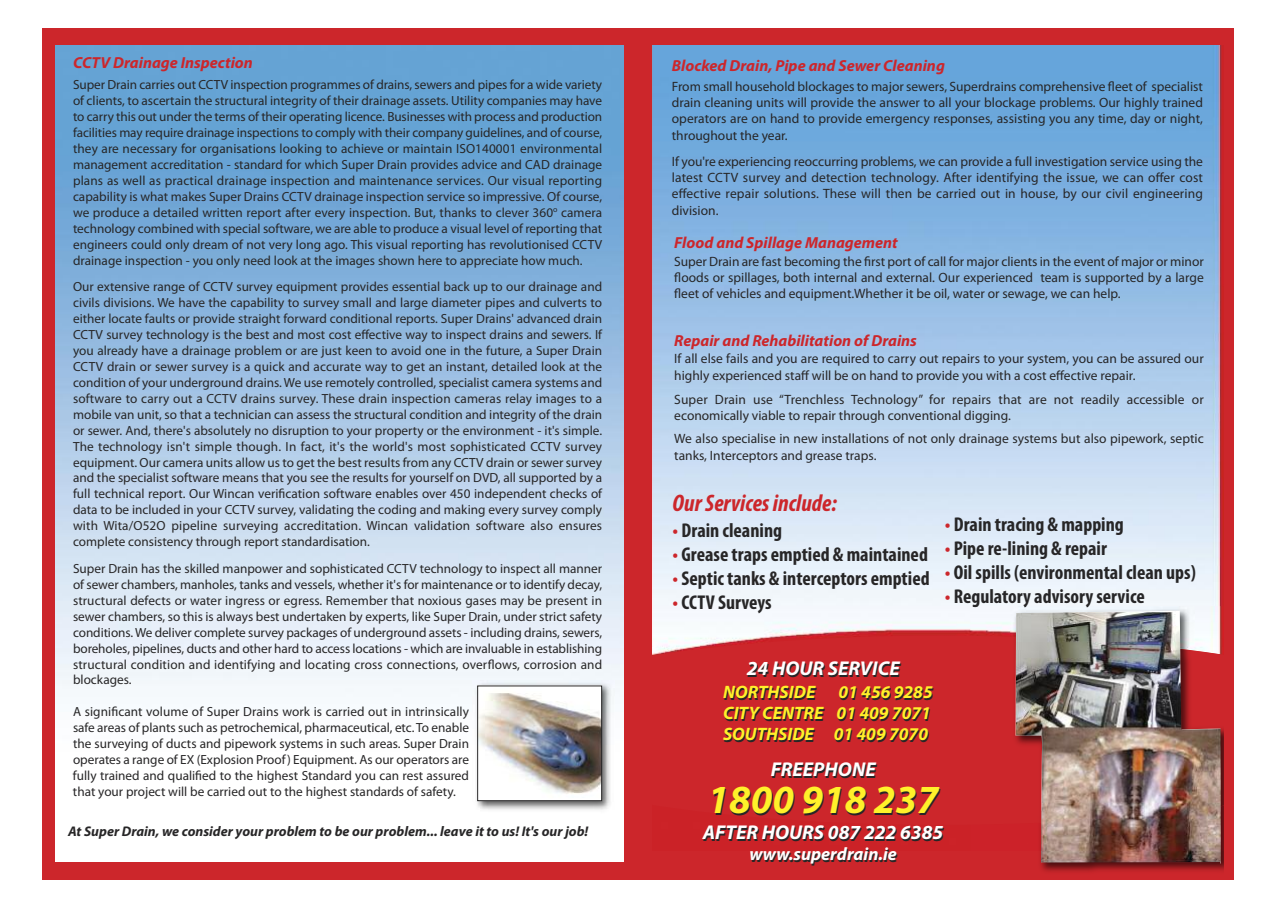
<style>
.page{position:relative;width:1276px;height:908px;background:#fff}
.page>*{position:absolute;margin:0;border:0;box-sizing:border-box;transform-origin:0 0}
.t1{font:italic 700 40px "Myriad Pro";color:#fff12a}
.t2{font:italic 700 condensed 24px "Myriad Pro";color:#cc262b}
.t3{font:700 condensed 20px "Myriad Pro";color:#272627}
.t4{font:italic 700 20px "Myriad Pro";color:#fff}
.t5{font:italic 700 18px/21px "Myriad Pro";color:#fff12a;text-align:justify}
.t6{font:italic 700 18px "Myriad Pro";color:#fff}
.t7{font:italic 700 16px "Myriad Pro";color:#cc262b}
.t8{font:italic 700 14px "Myriad Pro";color:#272627}
.t9{font:13.5px/16.2px "Myriad Pro";color:#272627;text-align:justify}
.t10{font:13.2px/15.9px "Myriad Pro";color:#272627;text-align:justify}
.s1{color:#cc262b}
</style>
<div class="page">
<div style="left:43px;top:28px;width:1190px;height:851px;background:#cc262b"></div>
<img style="left:652px;top:45px;width:572px;height:590px">
<svg style="left:652px;top:635px;width:204px;height:20px"></svg>
<img style="left:55px;top:45px;width:569px;height:816px">
<img style="left:473px;top:680px;width:142px;height:133px">
<img style="left:479px;top:687px;width:121px;height:111px">
<div style="left:477px;top:685px;width:125px;height:115px;border:1px solid #272627"></div>
<img style="left:970px;top:879px;width:263px;height:1px">
<img style="left:1220px;top:824px;width:4px;height:26px">
<img style="left:970px;top:606px;width:254px;height:29px">
<img style="left:972px;top:606px;width:78px;height:1px">
<img style="left:1040px;top:850px;width:184px;height:22px">
<img style="left:977px;top:635px;width:247px;height:189px">
<img style="left:1015px;top:610px;width:205px;height:253px">
<p class="t7" style="left:73px;top:57px;width:181px">CCTV Drainage Inspection</p>
<p class="t10" style="left:73px;top:78px;width:530px">Super Drain carries out CCTV inspection programmes of drains, sewers and pipes for a wide variety of clients, to ascertain the structural integrity of their drainage assets. Utility companies may have to carry this out under the terms of their operating licence. Businesses with process and production facilities may require drainage inspections to comply with their company guidelines, and of course, they are necessary for organisations looking to achieve or maintain ISO140001 environmental management accreditation - standard for which Super Drain provides advice and CAD drainage plans as well as practical drainage inspection and maintenance services. Our visual reporting capability is what makes Super Drains CCTV drainage inspection service so impressive. Of course, we produce a detailed written report after every inspection. But, thanks to clever 360<sup>o</sup> camera technology combined with special software, we are able to produce a visual level of reporting that engineers could only dream of not very long ago. This visual reporting has revolutionised CCTV drainage inspection - you only need look at the images shown here to appreciate how much.</p>
<p class="t10" style="left:73px;top:280px;width:530px">Our extensive range of CCTV survey equipment provides essential back up to our drainage and civils divisions. We have the capability to survey small and large diameter pipes and culverts to either locate faults or provide straight forward conditional reports. Super Drains' advanced drain CCTV survey technology is the best and most cost effective way to inspect drains and sewers. If you already have a drainage problem or are just keen to avoid one in the future, a Super Drain CCTV drain or sewer survey is a quick and accurate way to get an instant, detailed look at the condition of your underground drains. We use remotely controlled, specialist camera systems and software to carry out a CCTV drains survey. These drain inspection cameras relay images to a mobile van unit, so that a technician can assess the structural condition and integrity of the drain or sewer. And, there's absolutely no disruption to your property or the environment - it's simple.<br>The technology isn't simple though. In fact, it's the world's most sophisticated CCTV survey equipment. Our camera units allow us to get the best results from any CCTV drain or sewer survey and the specialist software means that you see the results for yourself on DVD, all supported by a full technical report. Our Wincan verification software enables over 450 independent checks of data to be included in your CCTV survey, validating the coding and making every survey comply with Wita/O52O pipeline surveying accreditation. Wincan validation software also ensures complete consistency through report standardisation.</p>
<p class="t10" style="left:73px;top:561px;width:530px">Super Drain has the skilled manpower and sophisticated CCTV technology to inspect all manner of sewer chambers, manholes, tanks and vessels, whether it's for maintenance or to identify decay, structural defects or water ingress or egress. Remember that noxious gases may be present in sewer chambers, so this is always best undertaken by experts, like Super Drain, under strict safety conditions.We deliver complete survey packages of underground assets - including drains, sewers, boreholes, pipelines, ducts and other hard to access locations - which are invaluable in establishing structural condition and identifying and locating cross connections, overflows, corrosion and blockages.</p>
<p class="t10" style="left:73px;top:704px;width:398px">A significant volume of Super Drains work is carried out in intrinsically safe areas of plants such as petrochemical, pharmaceutical, etc. To enable the surveying of ducts and pipework systems in such areas. Super Drain operates a range of EX (Explosion Proof) Equipment. As our operators are fully trained and qualified to the highest Standard you can rest assured that your project will be carried out to the highest standards of safety.</p>
<p class="t8" style="left:68px;top:826px;width:522px">At Super Drain, we consider your problem to be our problem... leave it to us! It's ourjob!</p>
<p class="t7" style="left:672px;top:59px;width:275px">Blocked Drain, Pipe and Sewer Cleaning</p>
<p class="t9" style="left:672px;top:79px;width:533px">From small household blockages to major sewers, Superdrains comprehensive fleet of specialist drain cleaning units will provide the answer to all your blockage problems. Our highly trained operators are on hand to provide emergency responses, assisting you any time, day or night, throughout the year.</p>
<p class="t9" style="left:672px;top:154px;width:533px">If you're experiencing reoccurring problems, we can provide a full investigation service using the latest CCTV survey and detection technology. After identifying the issue, we can offer cost effective repair solutions. These will then be carried out in house, by our civil engineering division.</p>
<p class="t7" style="left:674px;top:237px;width:225px">Flood and Spillage Management</p>
<p class="t9" style="left:674px;top:254px;width:531px">Super Drain are fast becoming the first port of call for major clients in the event of major or minor floods or spillages, both internal and external. Our experienced team is supported by a large fleet of vehicles and equipment.Whether it be oil, water or sewage, we can help.</p>
<p class="t7" style="left:674px;top:334px;width:244px">Repair and Rehabilitation of Drains</p>
<p class="t9" style="left:674px;top:351px;width:531px">If all else fails and you are required to carry out repairs to your system, you can be assured our highly experienced staff will be on hand to provide you with a cost effective repair.</p>
<p class="t9" style="left:674px;top:392px;width:531px">Super Drain use “Trenchless Technology” for repairs that are not readily accessible or economically viable to repair through conventional digging.</p>
<p class="t9" style="left:674px;top:431px;width:531px;line-height:16.6px">We also specialise in new installations of not only drainage systems but also pipework, septic tanks, Interceptors and grease traps.</p>
<h2 class="t2" style="left:672px;top:494px;width:166px">OurServicesinclude:</h2>
<h3 class="t3" style="left:672px;top:522px;width:111px"><span class="s1">•</span> Drain cleaning</h3>
<h3 class="t3" style="left:672px;top:546px;width:257px"><span class="s1">•</span> Grease traps emptied &amp; maintained</h3>
<h3 class="t3" style="left:672px;top:570px;width:258px"><span class="s1">•</span> Septic tanks &amp; interceptors emptied</h3>
<h3 class="t3" style="left:672px;top:594px;width:100px"><span class="s1">•</span>CCTV Surveys</h3>
<h3 class="t3" style="left:944px;top:517px;width:180px"><span class="s1">•</span> Drain tracing &amp; mapping</h3>
<h3 class="t3" style="left:944px;top:541px;width:164px"><span class="s1">•</span> Pipe re-lining &amp; repair</h3>
<h3 class="t3" style="left:944px;top:565px;width:252px"><span class="s1">•</span> Oil spills (environmental clean ups)</h3>
<h3 class="t3" style="left:944px;top:589px;width:201px"><span class="s1">•</span> Regulatory advisory service</h3>
<h3 class="t4" style="left:746px;top:660px;width:154px">24 HOUR SERVICE</h3>
<h3 class="t5" style="left:723px;top:682px;width:94px">NORTHSIDE</h3>
<h3 class="t5" style="left:723px;top:682px;width:211px;text-indent:115px">01 456 9285<br>CITY CENTRE 01 409 7071<br>SOUTHSIDE 01 409 7070</h3>
<h3 class="t4" style="left:770px;top:761px;width:106px">FREEPHONE</h3>
<h1 class="t1" style="left:707px;top:784px;width:233px">1800 918 237</h1>
<h3 class="t4" style="left:703px;top:824px;width:242px">AFTER HOURS 087 222 6385</h3>
<h3 class="t6" style="left:749px;top:847px;width:149px">www.superdrain.ie</h3>
</div>
